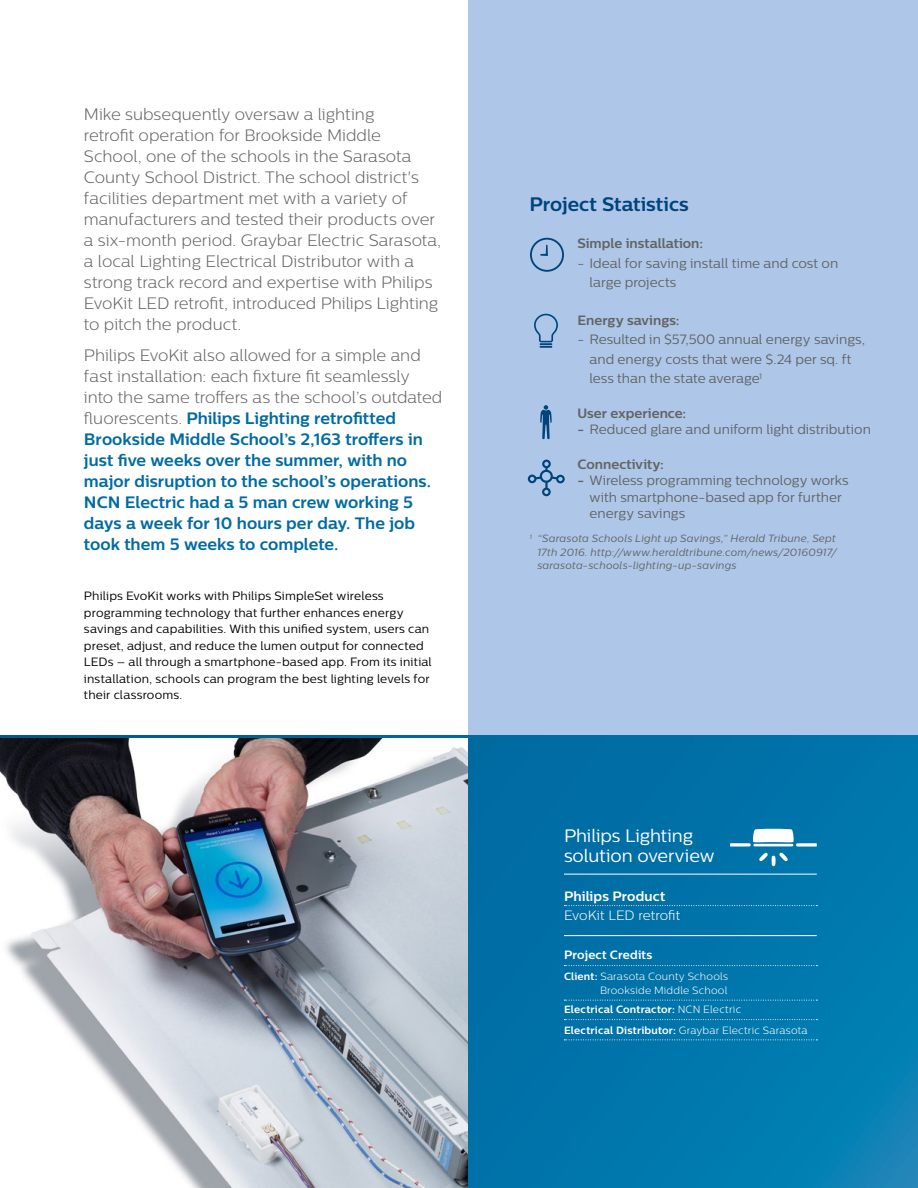
<style>
.page{position:relative;width:918px;height:1188px;background:#fff}
.page>*{position:absolute;margin:0;border:0;box-sizing:border-box;transform-origin:0 0}
.t1{font:700 19.5px "Centrale Sans";letter-spacing:-.005em;color:#00447c}
.t2{font:18px/19.5px "Centrale Sans";letter-spacing:-.005em;color:#fff}
.t3{font:300 16.5px/21px "Centrale Sans";color:#636466}
.t4{font:700 16.5px/21px "Centrale Sans";color:#006ba3}
.t5{font:13.5px/19.5px "Centrale Sans";color:#636466}
.t6{font:700 13.5px "Centrale Sans";color:#636466}
.t7{font:300 13.5px "Centrale Sans";color:#fff}
.t8{font:700 13.5px "Centrale Sans";letter-spacing:.005em;color:#fff}
.t9{font:12px/16.5px "Centrale Sans";letter-spacing:.015em;color:#000}
.t10{font:700 12px "Centrale Sans";letter-spacing:.01em;color:#fff}
.t11{font:italic 10.5px/13.5px "Centrale Sans";letter-spacing:.02em;color:#636466;text-align:justify}
.t12{font:700 10.5px/20.2px "Centrale Sans";letter-spacing:.015em;color:#fff}
.t13{font:300 10.5px/13.5px "Centrale Sans";letter-spacing:.02em;color:#fff;text-align:right}
.s1{font-weight:300;color:#636466}
.s2{font-weight:700}
.s3{font-weight:300}
</style>
<div class="page">
<div style="left:468px;top:0;width:450px;height:735px;background:#aec7e8"></div>
<div style="left:0;top:735px;width:918px;height:453px;background:#0074aa"></div>
<img style="left:0;top:738px;width:468px;height:450px">
<hr style="left:564px;top:874px;width:253px;height:1px;background:#fff">
<svg style="left:564px;top:905px;width:253px;height:1px"></svg>
<hr style="left:564px;top:935px;width:253px;height:1px;background:#fff">
<svg style="left:564px;top:965px;width:253px;height:1px"></svg>
<svg style="left:564px;top:1000px;width:253px;height:1px"></svg>
<svg style="left:564px;top:1019px;width:253px;height:1px"></svg>
<svg style="left:564px;top:1040px;width:253px;height:1px"></svg>
<svg style="left:759px;top:853px;width:29px;height:13px"></svg>
<svg style="left:730px;top:828px;width:87px;height:19px"></svg>
<hr style="left:753px;top:844px;width:40px;height:2px;background:#fff">
<svg style="left:528px;top:460px;width:37px;height:36px"></svg>
<svg style="left:530px;top:238px;width:34px;height:34px"></svg>
<svg style="left:534px;top:314px;width:24px;height:34px"></svg>
<svg style="left:540px;top:405px;width:12px;height:34px"></svg>
<p class="t3" style="left:84px;top:104px;width:359px">Mike subsequently oversaw a lighting<br>retrofit operation for Brookside Middle School, one of the schools in the Sarasota County School District. The school district's facilities department met with a variety of manufacturers and tested their products over a six-month period. Graybar Electric Sarasota, a local Lighting Electrical Distributor with a strong track record and expertise with Philips EvoKit LED retrofit, introduced Philips Lighting to pitch the product.</p>
<p class="t4" style="left:84px;top:345px;width:360px"><span class="s1">Philips EvoKit also allowed for a simple and fast installation: each fixture fit seamlessly into the same troffers as the school’s outdated fluorescents.</span> Philips Lighting retrofitted Brookside Middle School’s 2,163 troffers in just five weeks over the summer, with no major disruption to the school’s operations.<br>NCN Electric had a 5 man crew working 5 days a week for 10 hours per day. The job took them 5 weeks to complete.</p>
<p class="t9" style="left:84px;top:588px;width:349px">Philips EvoKit works with Philips SimpleSet wireless programming technology that further enhances energy savings and capabilities. With this unified system, users can preset, adjust, and reduce the lumen output for connected LEDs – all through a smartphone-based app. From its initial installation, schools can program the best lighting levels for their classrooms.</p>
<p class="t1" style="left:530px;top:192px;width:161px">Project Statistics</p>
<p class="t6" style="left:578px;top:235px;width:127px">Simple installation:</p>
<p class="t5" style="left:590px;top:253px;width:250px;text-indent:-12px">- Ideal for saving install time and cost on large projects</p>
<p class="t6" style="left:578px;top:312px;width:103px">Energy savings:</p>
<p class="t5" style="left:590px;top:330px;width:277px;text-indent:-12px">- Resulted in $57,500 annual energy savings, and energy costs that were $.24 per sq. ft less than the state average<sup>1</sup></p>
<p class="t6" style="left:578px;top:405px;width:110px">User experience:</p>
<p class="t5" style="left:578px;top:420px;width:295px"><span class="s2">-</span> Reduced glare and uniform light distribution</p>
<p class="t6" style="left:578px;top:456px;width:88px">Connectivity:</p>
<p class="t5" style="left:590px;top:472px;width:261px;line-height:16.5px;text-indent:-12px"><span class="s2">-</span> Wireless programming technology works with smartphone-based app for further energy savings</p>
<p class="t11" style="left:537px;top:532px;width:301px;text-indent:-7px"><sup>1</sup> “Sarasota Schools Light up Savings,” Herald Tribune, Sept 17th 2016. http://www.heraldtribune.com/news/20160917/ sarasota-schools-lighting-up-savings</p>
<p class="t2" style="left:564px;top:826px;width:152px">Philips Lighting solution overview</p>
<p class="t8" style="left:564px;top:888px;width:103px">Philips Product</p>
<p class="t7" style="left:564px;top:908px;width:118px">EvoKit LED retrofit</p>
<p class="t10" style="left:564px;top:948px;width:90px">Project Credits</p>
<p class="t13" style="left:564px;top:970px;width:166px"><span class="s2">Client:</span> Sarasota County Schools<br>Brookside Middle School</p>
<p class="t12" style="left:564px;top:999px;width:245px">Electrical Contractor: <span class="s3">NCN Electric<br></span>Electrical Distributor: <span class="s3">Graybar Electric Sarasota</span></p>
</div>
